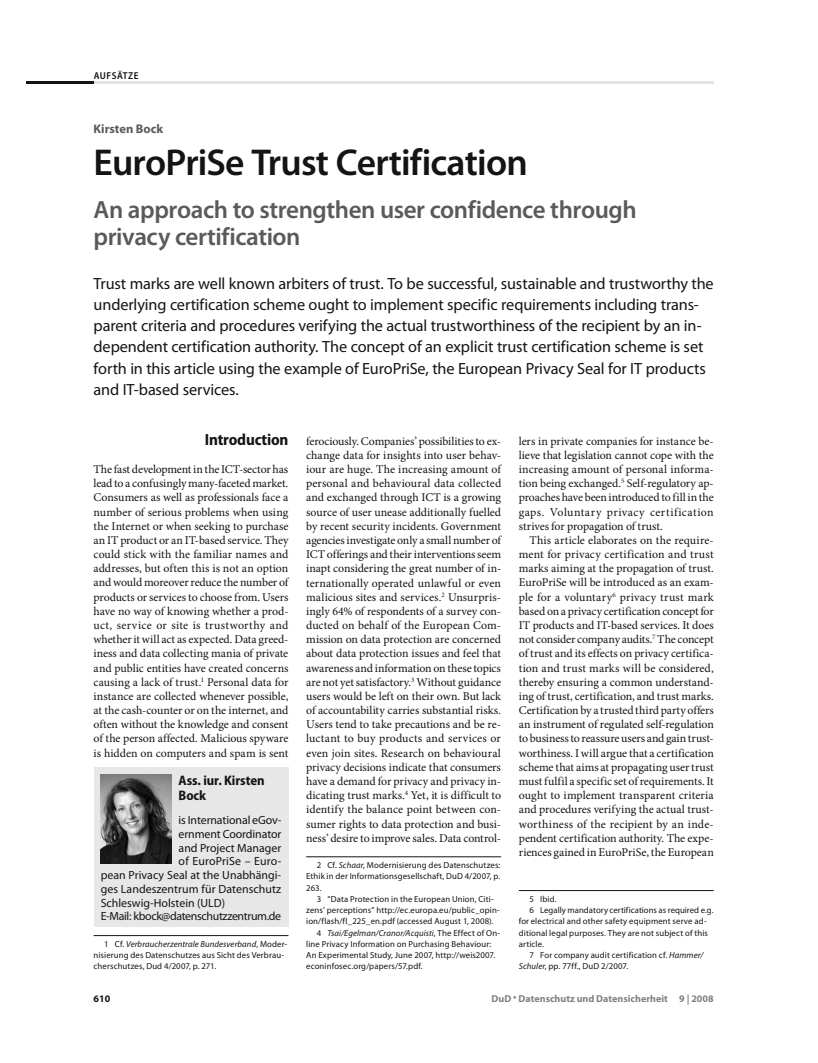
<style>
.page{position:relative;width:818px;height:1063px;background:#fff}
.page>*{position:absolute;margin:0;border:0;box-sizing:border-box;transform-origin:0 0}
.t1{font:600 37.5px "Myriad Pro";letter-spacing:-.02em;color:#131413}
.t2{font:600 25px/27.5px "Myriad Pro";letter-spacing:-.015em;color:#5a5a5a}
.t3{font:16.25px/21.2px "Myriad Pro";letter-spacing:-.01em;color:#131413}
.t4{font:700 semi-condensed 16.25px "Myriad Pro";letter-spacing:-.01em;color:#131413}
.t5{font:700 semi-condensed 13.75px/14.5px "Myriad Pro";letter-spacing:-.005em;color:#131413}
.t6{font:700 12.5px "Myriad Pro";color:#5a5a5a}
.t7{font:11.88px/14.1px "Minion Pro";letter-spacing:-.005em;color:#131413;text-align:justify}
.t8{font:11.88px "Myriad Pro";color:#131413}
.t9{font:11.88px "Myriad Pro";letter-spacing:-.03em;color:#131413}
.t10{font:700 10px "Myriad Pro";letter-spacing:.005em;color:#818181}
.t11{font:600 semi-condensed 10px "Myriad Pro";letter-spacing:.06em;color:#131413}
.t12{font:700 10px "Myriad Pro";color:#131413}
.t13{font:8.75px/11.2px "Myriad Pro";letter-spacing:.01em;color:#131413}
.t14{font:italic 8.75px "Myriad Pro";letter-spacing:.01em;color:#131413}
.s1{font-style:italic}
.s2{font-style:normal}
</style>
<div class="page">
<hr style="left:94px;top:81px;width:620px;height:3px;background:#e3e3e3">
<hr style="left:26px;top:81px;width:68px;height:3px;background:#131413">
<hr style="left:94px;top:935px;width:194px;height:1px;background:#131413">
<hr style="left:306px;top:856px;width:195px;height:1px;background:#131413">
<hr style="left:519px;top:890px;width:195px;height:1px;background:#131413">
<div style="left:94px;top:767px;width:194px;height:160px;background:#e7e7e8"></div>
<img style="left:101px;top:774px;width:70px;height:89px">
<p class="t11" style="left:94px;top:72px;width:46px">AUFSÄTZE</p>
<p class="t6" style="left:94px;top:121px;width:71px">Kirsten Bock</p>
<h1 class="t1" style="left:94px;top:148px;width:436px">EuroPriSe Trust Certification</h1>
<h2 class="t2" style="left:94px;top:197px;width:545px">An approach to strengthen user confidence through privacy certification</h2>
<p class="t3" style="left:94px;top:273px;width:622px">Trust marks are well known arbiters of trust. To be successful, sustainable and trustworthy the underlying certification scheme ought to implement specific requirements including trans&shy;parent criteria and procedures verifying the actual trustworthiness of the recipient by an in&shy;dependent certification authority. The concept of an explicit trust certification scheme is set forth in this article using the example of EuroPriSe, the European Privacy Seal for IT products and IT-based services.</p>
<h3 class="t4" style="left:205px;top:433px;width:85px">Introduction</h3>
<p class="t7" style="left:94px;top:463px;width:196px">The fast development in the ICT-sector has lead to a confusingly many-faceted market.<br>Consumers as well as professionals face a number of serious problems when using the Internet or when seeking to purchase an IT product or an IT-based service. They could stick with the familiar names and addresses, but often this is not an option and would moreover reduce the number of products or services to choose from. Users have no way of knowing whether a prod&shy;uct, service or site is trustworthy and whether it will act as expected. Data greed&shy;iness and data collecting mania of private and public entities have created concerns causing a lack of trust.<sup>1</sup> Personal data for instance are collected whenever possible, at the cash-counter or on the internet, and often without the knowledge and consent of the person affected. Malicious spyware is hidden on computers and spam is sent</p>
<p class="t7" style="left:306px;top:434px;width:197px">ferociously. Companies’ possibilities to ex&shy;change data for insights into user behav&shy;iour are huge. The increasing amount of personal and behavioural data collected and exchanged through ICT is a growing source of user unease additionally fuelled by recent security incidents. Government agencies investigate only a small number of ICT offerings and their interventions seem inapt considering the great number of in&shy;ternationally operated unlawful or even malicious sites and services.<sup>2</sup> Unsurpris&shy;ingly 64% of respondents of a survey con&shy;ducted on behalf of the European Com&shy;mission on data protection are concerned about data protection issues and feel that awareness and information on these topics are not yet satisfactory.<sup>3</sup> Without guidance users would be left on their own. But lack of accountability carries substantial risks.<br>Users tend to take precautions and be re&shy;luctant to buy products and services or even join sites. Research on behavioural privacy decisions indicate that consumers have a demand for privacy and privacy in&shy;dicating trust marks.<sup>4</sup> Yet, it is difficult to identify the balance point between con&shy;sumer rights to data protection and busi&shy;ness’ desire to improve sales. Data control-</p>
<p class="t13" style="left:306px;top:860px;width:196px;text-align:justify;text-indent:11px">2 Cf. <span class="s1">Schaar</span>, Modernisierung des Datenschutzes:<br>Ethik in der Informationsgesellschaft, DuD 4/2007, p.<br>263.</p>
<p class="t13" style="left:317px;top:893px;width:178px">3 “Data Protection in the European Union, Citi-</p>
<p class="t13" style="left:306px;top:905px;width:195px">zens’ perceptions” http://ec.europa.eu/public_opin-</p>
<p class="t13" style="left:306px;top:916px;width:189px">ion/flash/fl_225_en.pdf (accessed August 1, 2008).</p>
<p class="t14" style="left:317px;top:929px;width:185px"><span class="s2">4</span> Tsai/Egelman/Cranor/Acquisti<span class="s2">, The Effect of On-</span></p>
<p class="t13" style="left:306px;top:938px;width:187px">line Privacy Information on Purchasing Behaviour:</p>
<p class="t13" style="left:306px;top:950px;width:190px">An Experimental Study, June 2007, http://weis2007.</p>
<p class="t13" style="left:306px;top:961px;width:118px">econinfosec.org/papers/57.pdf.</p>
<p class="t7" style="left:519px;top:434px;width:196px">lers in private companies for instance be&shy;lieve that legislation cannot cope with the increasing amount of personal informa&shy;tion being exchanged.<sup>5</sup> Self-regulatory ap&shy;proaches have been introduced to fill in the gaps. Voluntary privacy certification strives for propagation of trust.</p>
<p class="t7" style="left:519px;top:534px;width:196px;text-indent:11px">This article elaborates on the require&shy;ment for privacy certification and trust marks aiming at the propagation of trust.<br>EuroPriSe will be introduced as an exam&shy;ple for a voluntary<sup>6</sup> privacy trust mark based on a privacy certification concept for IT products and IT-based services. It does not consider company audits.<sup>7</sup> The concept of trust and its effects on privacy certifica&shy;tion and trust marks will be considered, thereby ensuring a common understand&shy;ing of trust, certification, and trust marks.<br>Certification by a trusted third party offers an instrument of regulated self-regulation to business to reassure users and gain trust&shy;worthiness. I will argue that a certification scheme that aims at propagating user trust must fulfil a specific set of requirements. It ought to implement transparent criteria and procedures verifying the actual trust&shy;worthiness of the recipient by an inde&shy;pendent certification authority. The expe&shy;riences gained in EuroPriSe, the European</p>
<p class="t13" style="left:529px;top:893px;width:29px">5 Ibid.</p>
<p class="t13" style="left:529px;top:905px;width:186px">6 Legally mandatory certifications as required e.g.</p>
<p class="t13" style="left:519px;top:916px;width:189px">for electrical and other safety equipment serve ad-</p>
<p class="t13" style="left:519px;top:927px;width:191px">ditional legal purposes. They are not subject of this</p>
<p class="t13" style="left:519px;top:938px;width:27px">article.</p>
<p class="t13" style="left:529px;top:950px;width:175px">7 For company audit certification cf<span class="s1">. Hammer/</span></p>
<p class="t13" style="left:519px;top:961px;width:111px"><span class="s1">Schuler</span>, pp. 77ff., DuD 2/2007.</p>
<p class="t5" style="left:179px;top:774px;width:87px">Ass. iur. Kirsten<br>Bock</p>
<p class="t8" style="left:179px;top:815px;width:104px">is International eGov-</p>
<p class="t8" style="left:179px;top:829px;width:104px">ern ment Coordinator</p>
<p class="t8" style="left:179px;top:843px;width:104px">and Project Manager</p>
<p class="t8" style="left:179px;top:856px;width:104px">of EuroPriSe – Euro-</p>
<p class="t8" style="left:101px;top:870px;width:182px">pean Privacy Seal at the Unabhängi-</p>
<p class="t8" style="left:101px;top:884px;width:182px">ges Landeszentrum für Datenschutz</p>
<p class="t8" style="left:101px;top:898px;width:126px">Schleswig-Holstein (ULD)</p>
<p class="t9" style="left:101px;top:911px;width:182px">E-Mail: kbock@datenschutzzentrum.de</p>
<p class="t13" style="left:94px;top:938px;width:195px;text-indent:11px">1 Cf. <span class="s1">Verbraucherzentrale Bundesverband</span>, Moder&shy;nisierung des Datenschutzes aus Sicht des Verbrau&shy;cherschutzes, Dud 4/2007, p. 271.</p>
<p class="t12" style="left:94px;top:992px;width:18px">610</p>
<p class="t10" style="left:491px;top:992px;width:224px">DuD Datenschutz und Datensicherheit 9 | 2008</p>
</div>
